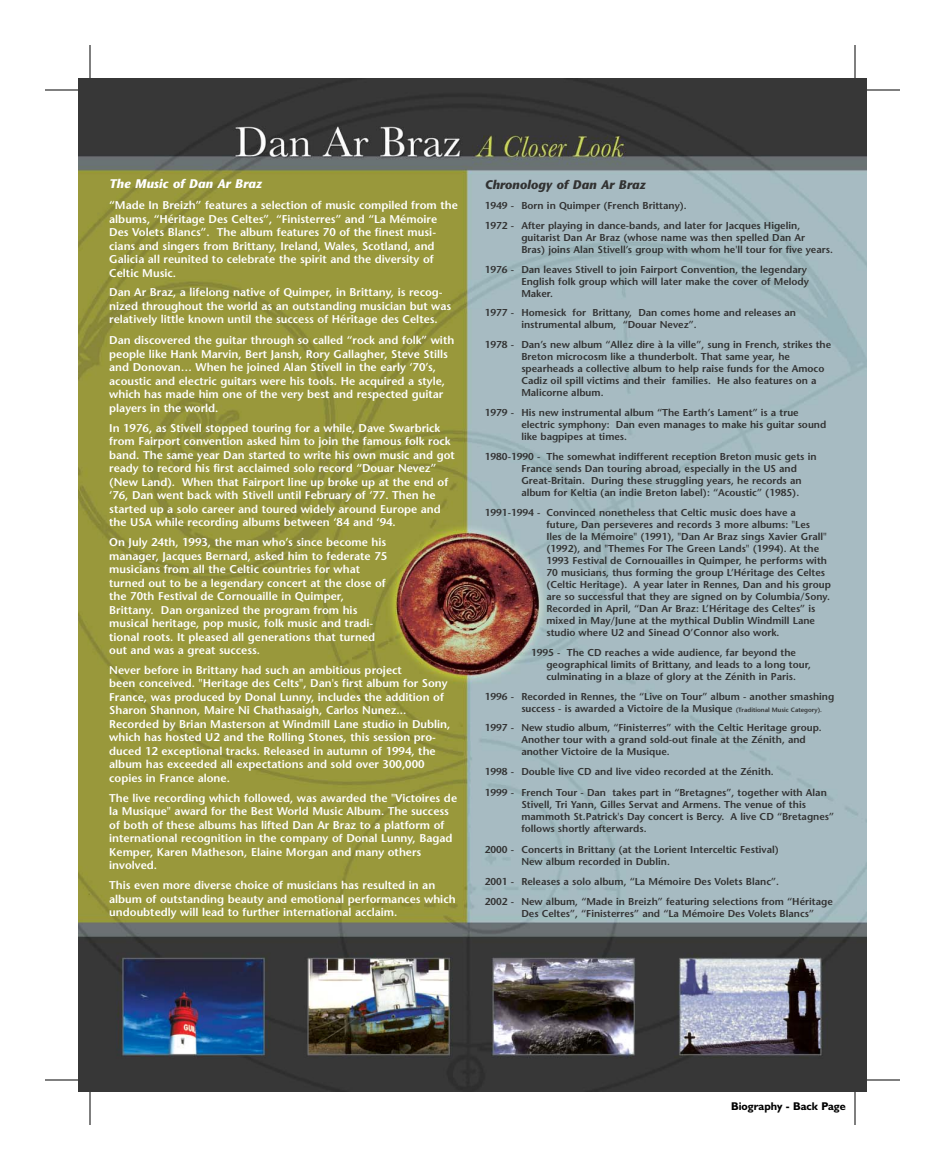
<style>
.page{position:relative;width:945px;height:1170px;background:#fff}
.page>*{position:absolute;margin:0;border:0;box-sizing:border-box;transform-origin:0 0}
.t1{font:italic 700 12.5px "Stone Sans";color:#323232}
.t2{font:italic 700 12.5px "Stone Sans";color:#fff}
.t3{font:600 11.25px/13.5px "Stone Sans";color:#fff}
.t4{font:700 11.25px "Humanist 521 BT";color:#000}
.t5{font:600 10px/12px "Stone Sans";color:#323232}
.s1{font-size:6.25px}
</style>
<div class="page">
<hr style="left:45px;top:1080px;width:855px;height:1px;background:#000">
<hr style="left:855px;top:45px;width:1px;height:1080px;background:#000">
<hr style="left:45px;top:90px;width:855px;height:1px;background:#000">
<hr style="left:90px;top:45px;width:1px;height:1080px;background:#000">
<img style="left:79px;top:79px;width:788px;height:1012px">
<p class="t2" style="left:109px;top:179px;width:154px">The Music of Dan Ar Braz</p>
<p class="t3" style="left:109px;top:200px;width:350px">“Made In Breizh” features a selection of music compiled from the albums, “Héritage Des Celtes”, “Finisterres” and “La Mémoire Des Volets Blancs”. The album features 70 of the finest musi&shy;cians and singers from Brittany, Ireland, Wales, Scotland, and Galicia all reunited to celebrate the spirit and the diversity of Celtic Music.</p>
<p class="t3" style="left:109px;top:287px;width:344px">Dan Ar Braz, a lifelong native of Quimper, in Brittany, is recog&shy;nized throughout the world as an outstanding musician but was relatively little known until the success of Héritage des Celtes.</p>
<p class="t3" style="left:109px;top:335px;width:347px">Dan discovered the guitar through so called “rock and folk” with people like Hank Marvin, Bert Jansh, Rory Gallagher, Steve Stills and Donovan… When he joined Alan Stivell in the early ‘70’s, acoustic and electric guitars were his tools. He acquired a style, which has made him one of the very best and respected guitar players in the world.</p>
<p class="t3" style="left:109px;top:422px;width:347px">In 1976, as Stivell stopped touring for a while, Dave Swarbrick from Fairport convention asked him to join the famous folk rock band. The same year Dan started to write his own music and got ready to record his first acclaimed solo record “Douar Nevez” (New Land). When that Fairport line up broke up at the end of ‘76, Dan went back with Stivell until February of ‘77. Then he started up a solo career and toured widely around Europe and the USA while recording albums between ‘84 and ‘94.</p>
<p class="t3" style="left:109px;top:537px;width:280px">On July 24th, 1993, the man who’s since become his manager, Jacques Bernard, asked him to federate 75 musicians from all the Celtic countries for what turned out to be a legendary concert at the close of the 70th Festival de Cornouaille in Quimper, Brittany. Dan organized the program from his musical heritage, pop music, folk music and tradi&shy;tional roots. It pleased all generations that turned out and was a great success.</p>
<p class="t3" style="left:109px;top:665px;width:343px">Never before in Brittany had such an ambitious project<br>been conceived. "Heritage des Celts", Dan's first album for Sony France, was produced by Donal Lunny, includes the addition of Sharon Shannon, Maire Ni Chathasaigh, Carlos Nunez...<br>Recorded by Brian Masterson at Windmill Lane studio in Dublin, which has hosted U2 and the Rolling Stones, this session pro&shy;duced 12 exceptional tracks. Released in autumn of 1994, the album has exceeded all expectations and sold over 300,000 copies in France alone.</p>
<p class="t3" style="left:109px;top:792px;width:349px">The live recording which followed, was awarded the "Victoires de la Musique" award for the Best World Music Album. The success of both of these albums has lifted Dan Ar Braz to a platform of international recognition in the company of Donal Lunny, Bagad Kemper, Karen Matheson, Elaine Morgan and many others involved.</p>
<p class="t3" style="left:109px;top:880px;width:348px">This even more diverse choice of musicians has resulted in an album of outstanding beauty and emotional performances which undoubtedly will lead to further international acclaim.</p>
<p class="t1" style="left:485px;top:180px;width:162px">Chronology of Dan Ar Braz</p>
<p class="t5" style="left:485px;top:197px;width:317px;line-height:19.9px">1949 - Born in Quimper (French Brittany).<br>1972 - After playing in dance-bands, and later for Jacques Higelin,</p>
<p class="t5" style="left:521px;top:232px;width:313px">guitarist Dan Ar Braz (whose name was then spelled Dan Ar<br>Bras) joins Alan Stivell’s group with whom he'll tour for five years.</p>
<p class="t5" style="left:521px;top:264px;width:289px;text-indent:-37px">1976 - Dan leaves Stivell to join Fairport Convention, the legendary<br>English folk group which will later make the cover of Melody<br>Maker.</p>
<p class="t5" style="left:521px;top:308px;width:276px;text-indent:-37px">1977 - Homesick for Brittany, Dan comes home and releases an instrumental album, “Douar Nevez”.</p>
<p class="t5" style="left:521px;top:340px;width:311px;text-indent:-37px">1978 - Dan’s new album “Allez dire à la ville”, sung in French, strikes the Breton microcosm like a thunderbolt. That same year, he spearheads a collective album to help raise funds for the Amoco Cadiz oil spill victims and their families. He also features on a Malicorne album.</p>
<p class="t5" style="left:521px;top:408px;width:307px;text-indent:-37px">1979 - His new instrumental album “The Earth’s Lament” is a true electric symphony: Dan even manages to make his guitar sound like bagpipes at times.</p>
<p class="t5" style="left:521px;top:452px;width:297px;text-indent:-37px">1980-1990 - The somewhat indifferent reception Breton music gets in France sends Dan touring abroad, especially in the US and Great-Britain. During these struggling years, he records an album for Keltia (an indie Breton label): “Acoustic” (1985).</p>
<p class="t5" style="left:546px;top:507px;width:286px;text-indent:-62px">1991-1994 - Convinced nonetheless that Celtic music does have a<br>future, Dan perseveres and records 3 more albums: "Les<br>Iles de la Mémoire" (1991), "Dan Ar Braz sings Xavier Grall" (1992), and "Themes For The Green Lands" (1994). At the 1993 Festival de Cornouailles in Quimper, he performs with 70 musicians, thus forming the group L’Héritage des Celtes (Celtic Heritage). A year later in Rennes, Dan and his group are so successful that they are signed on by Columbia/Sony.<br>Recorded in April, “Dan Ar Braz: L’Héritage des Celtes” is mixed in May/June at the mythical Dublin Windmill Lane studio where U2 and Sinead O’Connor also work.</p>
<p class="t5" style="left:546px;top:647px;width:266px;text-indent:-15px">1995 - The CD reaches a wide audience, far beyond the geographical limits of Brittany, and leads to a long tour, culminating in a blaze of glory at the Zénith in Paris.</p>
<p class="t5" style="left:521px;top:691px;width:314px;text-indent:-37px">1996 - Recorded in Rennes, the “Live on Tour” album - another smashing success - is awarded a Victoire de la Musique <span class="s1">(Traditional Music Category).</span></p>
<p class="t5" style="left:521px;top:723px;width:302px;text-indent:-37px">1997 - New studio album, “Finisterres” with the Celtic Heritage group.<br>Another tour with a grand sold-out finale at the Zénith, and another Victoire de la Musique.</p>
<p class="t5" style="left:485px;top:762px;width:344px;line-height:21.1px">1998 - Double live CD and live video recorded at the Zénith.<br>1999 - French Tour - Dan takes part in “Bretagnes”, together with Alan</p>
<p class="t5" style="left:521px;top:800px;width:314px">Stivell, Tri Yann, Gilles Servat and Armens. The venue of this mammoth St.Patrick's Day concert is Bercy. A live CD “Bretagnes” follows shortly afterwards.</p>
<p class="t5" style="left:521px;top:845px;width:259px;text-indent:-37px">2000 - Concerts in Brittany (at the Lorient Interceltic Festival)<br>New album recorded in Dublin.</p>
<p class="t5" style="left:485px;top:873px;width:350px;line-height:19.9px">2001 - Releases a solo album, “La Mémoire Des Volets Blanc”.<br>2002 - New album, “Made in Breizh” featuring selections from “Héritage</p>
<p class="t5" style="left:521px;top:909px;width:294px">Des Celtes”, “Finisterres” and “La Mémoire Des Volets Blancs”</p>
<p class="t4" style="left:731px;top:1102px;width:116px">Biography - Back Page</p>
</div>
